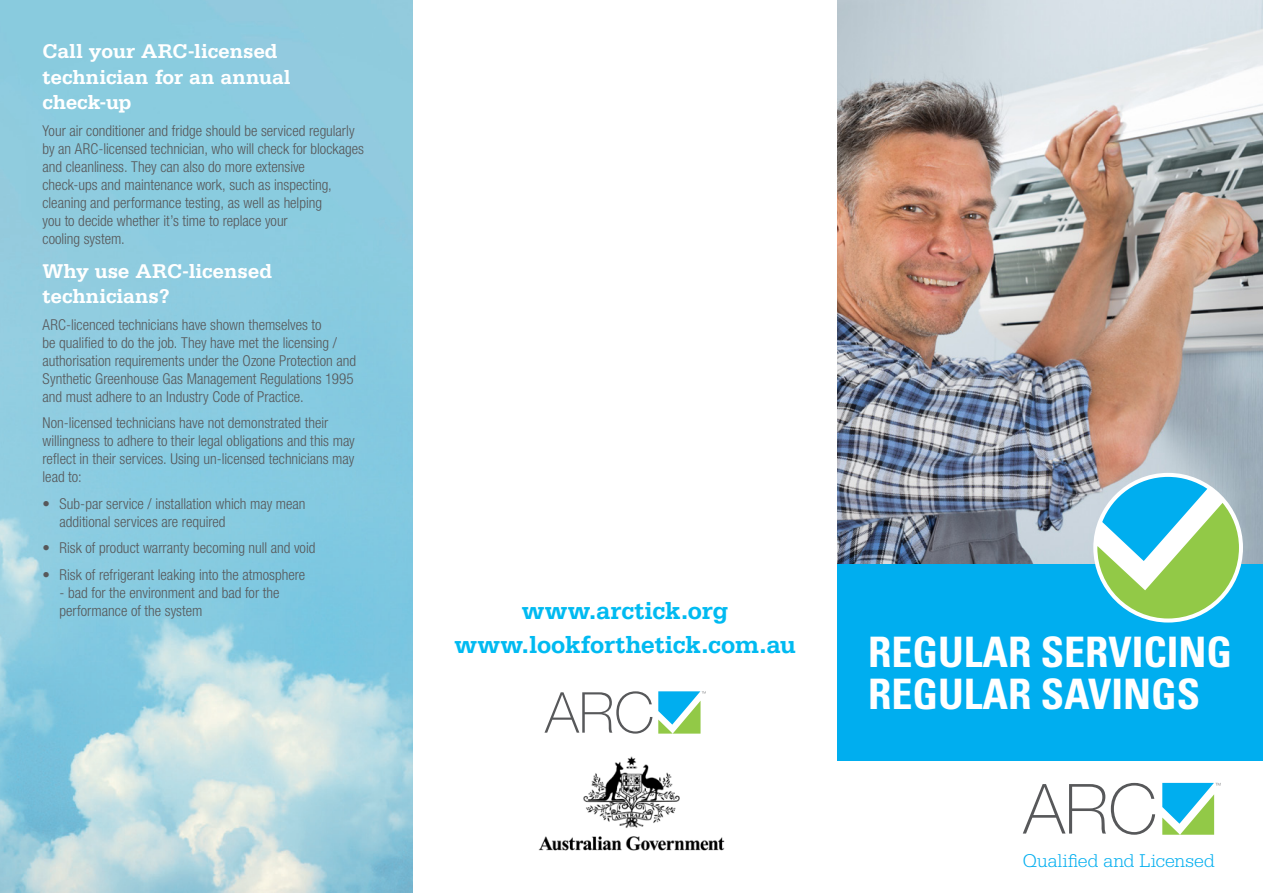
<style>
.page{position:relative;width:1263px;height:893px;background:#fff}
.page>*{position:absolute;margin:0;border:0;box-sizing:border-box;transform-origin:0 0}
.t1{font:700 condensed 42px/42px "Univers";color:#fff}
.t2{font:700 25.5px/34.5px "Serifa";color:#00baf1;text-align:center}
.t3{font:700 21px/25.5px "Serifa";letter-spacing:-.005em;color:#fff}
.t4{font:300 19.5px "Serifa";letter-spacing:.005em;color:#00aeef}
.t5{font:300 condensed 15px/18px "Helvetica Neue LT Std";color:#57585a}
</style>
<div class="page">
<img style="left:0;top:0;width:412px;height:893px">
<img style="left:838px;top:0;width:425px;height:564px">
<svg style="left:1023px;top:783px;width:132px;height:52px"></svg>
<svg style="left:1162px;top:783px;width:58px;height:52px"></svg>
<svg style="left:544px;top:691px;width:108px;height:43px"></svg>
<svg style="left:658px;top:691px;width:48px;height:43px"></svg>
<div style="left:838px;top:564px;width:425px;height:196px;background:#00aeef"></div>
<div style="left:1093px;top:473px;width:150px;height:149px;background:#fff;border-radius:50%"></div>
<svg style="left:1097px;top:477px;width:142px;height:141px"></svg>
<img style="left:538px;top:756px;width:187px;height:95px">
<h3 class="t3" style="left:43px;top:39px;width:250px">Call your ARC-licensed technician for an annual check-up</h3>
<p class="t5" style="left:43px;top:121px;width:323px">Your air conditioner and fridge should be serviced regularly by an ARC-licensed technician, who will check for blockages and cleanliness. They can also do more extensive<br>check-ups and maintenance work, such as inspecting, cleaning and performance testing, as well as helping<br>you to decide whether it’s time to replace your<br>cooling system.</p>
<h3 class="t3" style="left:43px;top:258px;width:231px">Why use ARC-licensed technicians?</h3>
<p class="t5" style="left:43px;top:315px;width:315px">ARC-licenced technicians have shown themselves to<br>be qualified to do the job. They have met the licensing / authorisation requirements under the Ozone Protection and Synthetic Greenhouse Gas Management Regulations 1995 and must adhere to an Industry Code of Practice.</p>
<p class="t5" style="left:43px;top:414px;width:314px">Non-licensed technicians have not demonstrated their willingness to adhere to their legal obligations and this may reflect in their services. Using un-licensed technicians may lead to:</p>
<p class="t5" style="left:60px;top:494px;width:248px;text-indent:-17px">• Sub-par service / installation which may mean additional services are required</p>
<p class="t5" style="left:43px;top:539px;width:274px">• Risk of product warranty becoming null and void</p>
<p class="t5" style="left:43px;top:565px;width:264px">• Risk of refrigerant leaking into the atmosphere</p>
<p class="t5" style="left:60px;top:583px;width:221px">- bad for the environment and bad for the performance of the system</p>
<h2 class="t2" style="left:454px;top:593px;width:343px">www.arctick.org www.lookforthetick.com.au</h2>
<h1 class="t1" style="left:868px;top:631px;width:366px">REGULAR SERVICING<br>REGULAR SAVINGS</h1>
<h3 class="t4" style="left:1023px;top:850px;width:194px">Qualified and Licensed</h3>
</div>
